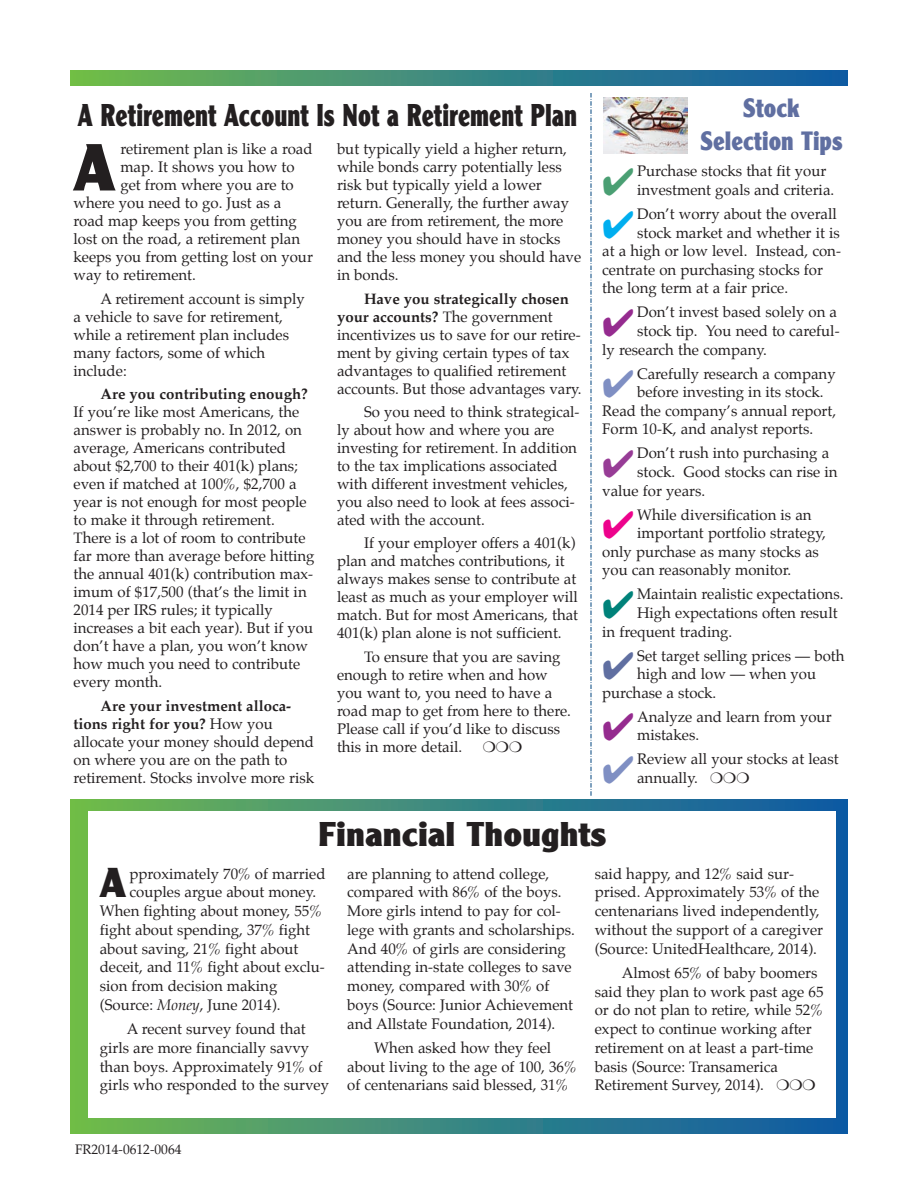
<style>
.page{position:relative;width:918px;height:1188px;background:#fff}
.page>*{position:absolute;margin:0;border:0;box-sizing:border-box;transform-origin:0 0}
.t1{font:69.6px "Clearface Gothic Extra Bold DTC";color:#231f20}
.t2{font:43.65px "Clearface Gothic Extra Bold DTC";color:#231f20}
.t3{font:36px "Clearface Gothic Extra Bold DTC";color:#231f20}
.t4{font:33px "Clearface Gothic Extra Bold DTC";color:#231f20;scale:.75 1}
.t5{font:27.75px/33.3px "Clearface Gothic Extra Bold DTC";color:#606fa1;text-align:center;scale:.86 1}
.t6{font:15px/18px "Palatino";color:#231f20}
.t7{font:700 15px "Palatino";color:#231f20}
.t8{font:13.5px "Palatino";color:#231f20}
.s1{font-weight:700}
.s2{font-style:italic}
</style>
<div class="page">
<img style="left:70px;top:70px;width:778px;height:16px">
<svg style="left:70px;top:800px;width:778px;height:334px;background:#438e7b"></svg>
<div style="left:88px;top:812px;width:748px;height:306px;background:#fff"></div>
<svg style="left:591px;top:93px;width:1px;height:703px"></svg>
<img style="left:604px;top:98px;width:83px;height:56px">
<h3 class="t4" style="left:78px;top:95px;width:667px">A Retirement Account Is Not a Retirement Plan</h3>
<h1 class="t1" style="left:74px;top:126px;width:44px">A</h1>
<p class="t6" style="left:120px;top:141px;width:194px">retirement plan is like a road</p>
<p class="t6" style="left:120px;top:159px;width:176px">map. It shows you how to</p>
<p class="t6" style="left:120px;top:177px;width:175px">get from where you are to</p>
<p class="t6" style="left:74px;top:195px;width:209px">where you need to go. Just as a</p>
<p class="t6" style="left:74px;top:213px;width:225px">road map keeps you from getting</p>
<p class="t6" style="left:74px;top:231px;width:228px">lost on the road, a retirement plan</p>
<p class="t6" style="left:74px;top:249px;width:241px">keeps you from getting lost on your</p>
<p class="t6" style="left:74px;top:267px;width:124px">way to retirement.</p>
<p class="t6" style="left:74px;top:291px;width:233px;text-indent:27px">A retirement account is simply a vehicle to save for retirement, while a retirement plan includes many factors, some of which include:</p>
<p class="t7" style="left:100px;top:387px;width:209px">Are you contributing enough?</p>
<p class="t6" style="left:74px;top:404px;width:243px">If you’re like most Americans, the answer is probably no. In 2012, on average, Americans contributed about $2,700 to their 401(k) plans; even if matched at 100%, $2,700 a year is not enough for most people to make it through retirement.<br>There is a lot of room to contribute far more than average before hitting the annual 401(k) contribution max&shy;imum of $17,500 (that’s the limit in<br>2014 per IRS rules; it typically increases a bit each year). But if you don’t have a plan, you won’t know how much you need to contribute every month.</p>
<p class="t6" style="left:74px;top:698px;width:242px;text-indent:27px"><span class="s1">Are your investment alloca&shy;tions right for you?</span> How you allocate your money should depend on where you are on the path to retirement. Stocks involve more risk</p>
<p class="t6" style="left:337px;top:141px;width:246px">but typically yield a higher return, while bonds carry potentially less risk but typically yield a lower return. Generally, the further away you are from retirement, the more money you should have in stocks and the less money you should have in bonds.</p>
<p class="t6" style="left:337px;top:291px;width:246px;text-indent:27px"><span class="s1">Have you strategically chosen your accounts?</span> The government incentivizes us to save for our retire&shy;ment by giving certain types of tax advantages to qualified retirement accounts. But those advantages vary.</p>
<p class="t6" style="left:337px;top:404px;width:244px;text-indent:27px">So you need to think strategical&shy;ly about how and where you are investing for retirement. In addition to the tax implications associated with different investment vehicles, you also need to look at fees associ&shy;ated with the account.</p>
<p class="t6" style="left:337px;top:535px;width:243px;text-indent:27px">If your employer offers a 401(k) plan and matches contributions, it always makes sense to contribute at least as much as your employer will match. But for most Americans, that 401(k) plan alone is not sufficient.</p>
<p class="t6" style="left:337px;top:649px;width:235px;text-indent:27px">To ensure that you are saving enough to retire when and how you want to, you need to have a road map to get from here to there.<br>Please call if you’d like to discuss this in more detail.</p>
<h3 class="t5" style="left:700px;top:91px;width:167px">Stock<br>Selection Tips</h3>
<p class="t6" style="left:637px;top:163px;width:199px;line-height:18.6px">Purchase stocks that fit your investment goals and criteria.</p>
<p class="t6" style="left:637px;top:206px;width:201px">Don’t worry about the overall</p>
<p class="t6" style="left:637px;top:225px;width:204px">stock market and whether it is</p>
<p class="t6" style="left:602px;top:243px;width:240px">at a high or low level. Instead, con-</p>
<p class="t6" style="left:602px;top:262px;width:222px">centrate on purchasing stocks for</p>
<p class="t6" style="left:602px;top:280px;width:187px">the long term at a fair price.</p>
<p class="t6" style="left:637px;top:304px;width:201px">Don’t invest based solely on a</p>
<p class="t6" style="left:637px;top:323px;width:204px">stock tip. You need to careful-</p>
<p class="t6" style="left:602px;top:342px;width:166px">ly research the company.</p>
<p class="t6" style="left:637px;top:366px;width:200px">Carefully research a company</p>
<p class="t6" style="left:637px;top:384px;width:188px">before investing in its stock.</p>
<p class="t6" style="left:602px;top:403px;width:235px">Read the company’s annual report,</p>
<p class="t6" style="left:602px;top:421px;width:212px">Form 10-K, and analyst reports.</p>
<p class="t6" style="left:637px;top:445px;width:194px">Don’t rush into purchasing a</p>
<p class="t6" style="left:637px;top:464px;width:202px">stock. Good stocks can rise in</p>
<p class="t6" style="left:602px;top:483px;width:104px">value for years.</p>
<p class="t6" style="left:637px;top:507px;width:176px">While diversification is an</p>
<p class="t6" style="left:637px;top:525px;width:190px">important portfolio strategy,</p>
<p class="t6" style="left:602px;top:544px;width:218px">only purchase as many stocks as</p>
<p class="t6" style="left:602px;top:562px;width:191px">you can reasonably monitor.</p>
<p class="t6" style="left:637px;top:586px;width:208px">Maintain realistic expectations.</p>
<p class="t6" style="left:637px;top:605px;width:202px">High expectations often result</p>
<p class="t6" style="left:602px;top:624px;width:132px">in frequent trading.</p>
<p class="t6" style="left:637px;top:648px;width:209px">Set target selling prices — both</p>
<p class="t6" style="left:637px;top:666px;width:180px">high and low — when you</p>
<p class="t6" style="left:602px;top:685px;width:116px">purchase a stock.</p>
<p class="t6" style="left:637px;top:708px;width:196px;line-height:18.6px">Analyze and learn from your mistakes.</p>
<p class="t6" style="left:637px;top:751px;width:203px;line-height:18.6px">Review all your stocks at least annually.</p>
<h3 class="t3" style="left:318px;top:813px;width:290px">Financial Thoughts</h3>
<h2 class="t2" style="left:100px;top:857px;width:28px">A</h2>
<p class="t6" style="left:130px;top:866px;width:197px">pproximately 70% of married</p>
<p class="t6" style="left:130px;top:884px;width:188px">couples argue about money.</p>
<p class="t6" style="left:100px;top:903px;width:224px">When fighting about money, 55%</p>
<p class="t6" style="left:100px;top:922px;width:212px">fight about spending, 37% fight</p>
<p class="t6" style="left:100px;top:941px;width:200px">about saving, 21% fight about</p>
<p class="t6" style="left:100px;top:959px;width:227px">deceit, and 11% fight about exclu-</p>
<p class="t6" style="left:100px;top:978px;width:179px">sion from decision making</p>
<p class="t6" style="left:100px;top:997px;width:182px">(Source: <span class="s2">Money</span>, June 2014).</p>
<p class="t6" style="left:100px;top:1021px;width:231px;line-height:18.8px;text-indent:27px">A recent survey found that girls are more financially savvy than boys. Approximately 91% of girls who responded to the survey</p>
<p class="t6" style="left:347px;top:865px;width:229px;line-height:18.8px">are planning to attend college, compared with 86% of the boys.<br>More girls intend to pay for col&shy;lege with grants and scholarships.<br>And 40% of girls are considering attending in-state colleges to save money, compared with 30% of boys (Source: Junior Achievement and Allstate Foundation, 2014).</p>
<p class="t6" style="left:347px;top:1039px;width:231px;line-height:18.8px;text-align:center">When asked how they feel<br>about living to the age of 100, 36% of centenarians said blessed, 31%</p>
<p class="t6" style="left:595px;top:865px;width:230px;line-height:18.8px">said happy, and 12% said sur&shy;prised. Approximately 53% of the centenarians lived independently, without the support of a caregiver (Source: UnitedHealthcare, 2014).</p>
<p class="t6" style="left:595px;top:964px;width:230px;line-height:18.8px;text-indent:27px">Almost 65% of baby boomers said they plan to work past age 65 or do not plan to retire, while 52% expect to continue working after retirement on at least a part-time basis (Source: Transamerica<br>Retirement Survey, 2014).</p>
<p class="t8" style="left:75px;top:1143px;width:108px">FR2014-0612-0064</p>
</div>
